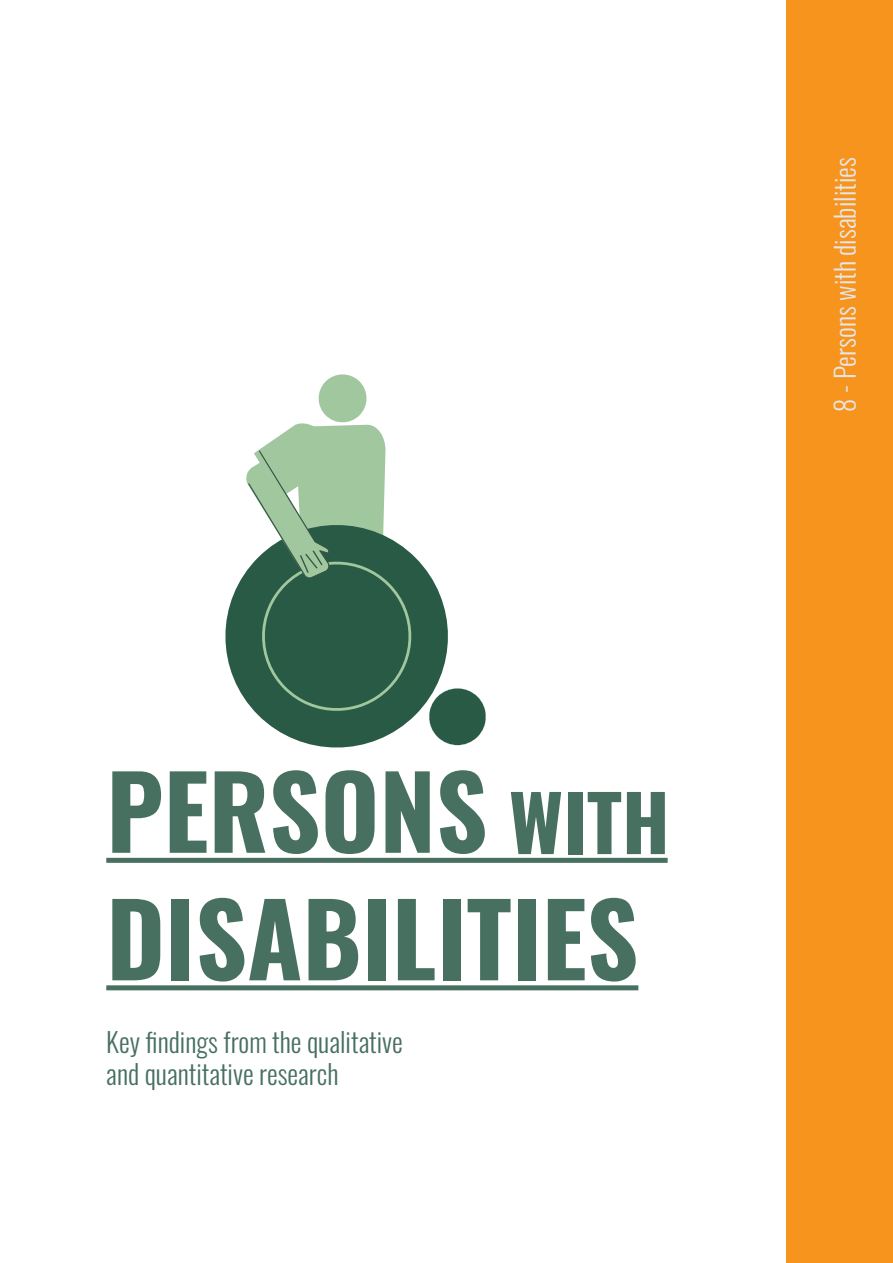
<style>
.page{position:relative;width:893px;height:1263px;background:#fff}
.page>*{position:absolute;margin:0;border:0;box-sizing:border-box;transform-origin:0 0}
.t1{font:700 100.5px/127.5px "Oswald";color:#477061}
.t2{font:700 76.8px "Oswald";color:#477061}
.t3{font:300 27px/32.4px "Oswald";color:#477061}
.t4{font:300 27px "Oswald";color:#e6e6e8}
</style>
<div class="page">
<div style="left:787px;top:0;width:106px;height:1263px;background:#f7941e"></div>
<div style="left:106px;top:858px;width:562px;height:5px;background:#477061"></div>
<div style="left:106px;top:985px;width:532px;height:5px;background:#477061"></div>
<svg style="left:225px;top:559px;width:234px;height:189px;fill:#295a45"></svg>
<svg style="left:426px;top:688px;width:60px;height:57px"></svg>
<svg style="left:244px;top:374px;width:173px;height:346px"></svg>
<h1 class="t1" style="left:106px;top:754px;width:534px">PERSONS<br>DISABILITIES</h1>
<h2 class="t2" style="left:509px;top:783px;width:163px">WITH</h2>
<p class="t3" style="left:106px;top:1022px;width:298px">Key findings from the qualitative and quantitative research</p>
<p class="t4" style="left:821px;top:411px;width:256px;rotate:-90deg">8 - Persons with disabilities</p>
</div>
